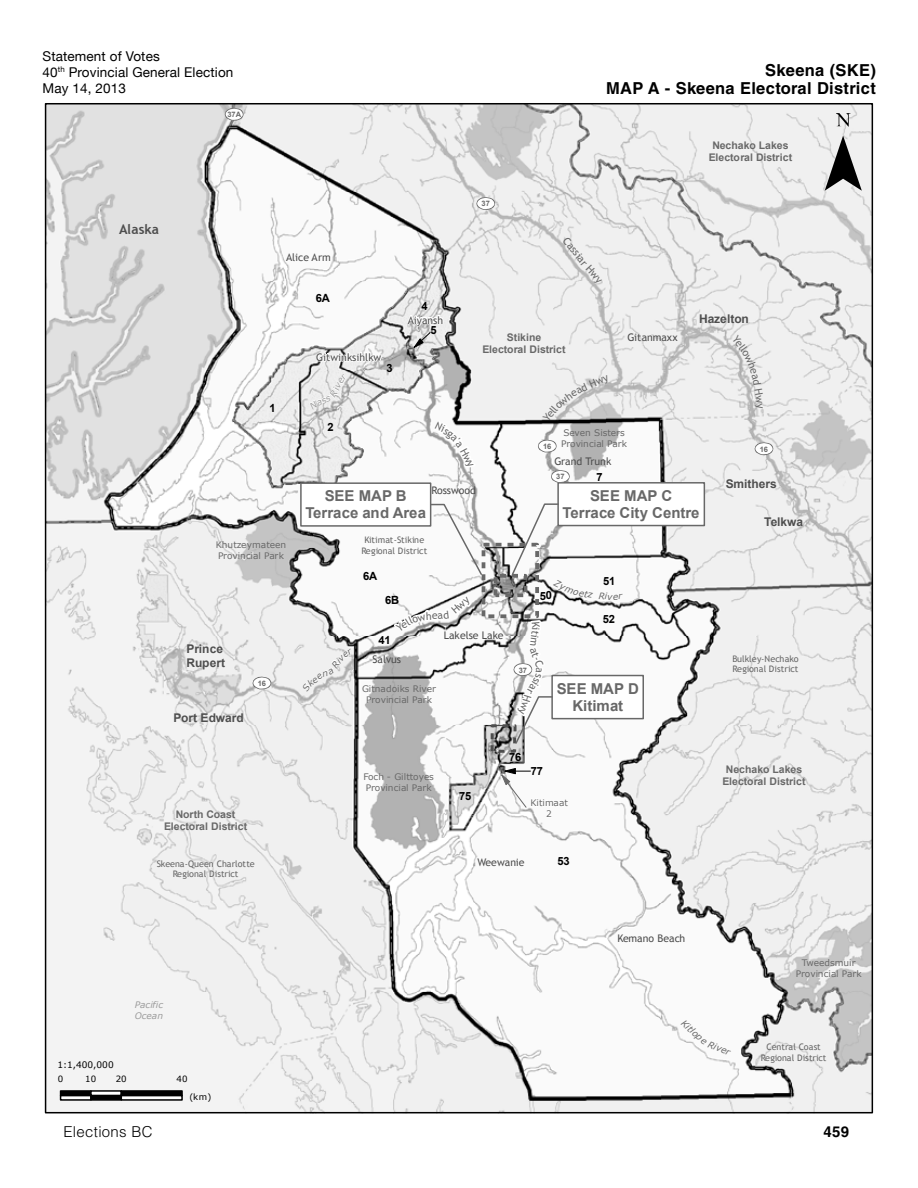
<style>
.page{position:relative;width:918px;height:1188px;background:#fff}
.page>*{position:absolute;margin:0;border:0;box-sizing:border-box;transform-origin:0 0}
.t1{font:700 16.5px/18.8px "Helvetica LT Std";letter-spacing:.02em;color:#000;text-align:right}
.t2{font:700 15px/17.2px "Arial";letter-spacing:-.005em;color:#686868;text-align:center}
.t3{font:300 15px "Helvetica LT Std";letter-spacing:.02em;color:#000}
.t4{font:700 15px "Helvetica LT Std";color:#000}
.t5{font:13.5px/16.2px "Helvetica Neue LT";letter-spacing:.01em;color:#000}
.t6{font:700 13.5px "Trebuchet MS";letter-spacing:-.015em;color:#4e4e4e}
.t7{font:700 12px/13.8px "Arial";letter-spacing:.005em;color:#4e4e4e}
.t8{font:700 11.25px "Arial";color:#000}
.t9{font:700 10.5px/12px "Arial";letter-spacing:-.005em;color:#686868;text-align:center}
.t10{font:10.5px "Trebuchet MS";letter-spacing:-.005em;color:#4e4e4e}
.t11{font:10.5px "Trebuchet MS";color:#686868}
.t12{font:9px/10.8px "Verdana";letter-spacing:-.01em;color:#686868}
.t13{font:9px/10.5px "Trebuchet MS";letter-spacing:-.005em;color:#686868;text-align:center}
.t14{font:italic 9px/10.8px "Verdana";color:#9c9c9c}
.t15{font:9px "Verdana";letter-spacing:-.01em;color:#000}
.t16{font:italic 9px "Verdana";color:#686868}
.t17{font:8.55px "Verdana";letter-spacing:.015em;color:#000}
.t18{font:700 7.5px "Arial";letter-spacing:-.005em;color:#686868}
</style>
<div class="page">
<img style="left:48px;top:106px;width:822px;height:1004px">
<div style="left:557px;top:482px;width:148px;height:44px;background:#fff;border:2px solid #686868"></div>
<svg style="left:253px;top:677px;width:18px;height:12px"></svg>
<svg style="left:551px;top:470px;width:19px;height:13px"></svg>
<svg style="left:225px;top:108px;width:19px;height:13px"></svg>
<svg style="left:755px;top:442px;width:18px;height:13px"></svg>
<svg style="left:538px;top:440px;width:19px;height:12px"></svg>
<svg style="left:476px;top:197px;width:19px;height:13px"></svg>
<div style="left:551px;top:675px;width:93px;height:44px;background:#fff;border:2px solid #686868"></div>
<div style="left:300px;top:482px;width:131px;height:45px;background:#fff;border:2px solid #686868"></div>
<svg style="left:825px;top:113px;width:37px;height:78px"></svg>
<svg style="left:60px;top:1096px;width:30px;height:5px"></svg>
<svg style="left:60px;top:1090px;width:30px;height:6px"></svg>
<svg style="left:90px;top:1096px;width:31px;height:5px"></svg>
<svg style="left:90px;top:1090px;width:31px;height:6px"></svg>
<svg style="left:121px;top:1096px;width:62px;height:5px"></svg>
<svg style="left:121px;top:1090px;width:62px;height:6px"></svg>
<svg style="left:316px;top:294px;width:14px;height:8px"></svg>
<svg style="left:364px;top:572px;width:13px;height:8px"></svg>
<svg style="left:742px;top:350px;width:21px;height:59px"></svg>
<svg style="left:586px;top:265px;width:16px;height:20px"></svg>
<svg style="left:542px;top:375px;width:68px;height:47px"></svg>
<svg style="left:431px;top:414px;width:48px;height:55px"></svg>
<svg style="left:692px;top:1030px;width:23px;height:19px"></svg>
<svg style="left:599px;top:592px;width:24px;height:8px"></svg>
<svg style="left:302px;top:647px;width:51px;height:45px"></svg>
<svg style="left:558px;top:857px;width:11px;height:8px"></svg>
<svg style="left:597px;top:473px;width:5px;height:8px"></svg>
<svg style="left:328px;top:423px;width:5px;height:8px"></svg>
<svg style="left:270px;top:403px;width:4px;height:9px"></svg>
<svg style="left:309px;top:351px;width:83px;height:60px"></svg>
<svg style="left:604px;top:577px;width:10px;height:8px"></svg>
<svg style="left:603px;top:615px;width:12px;height:9px"></svg>
<svg style="left:460px;top:792px;width:11px;height:8px"></svg>
<svg style="left:386px;top:503px;width:207px;height:258px"></svg>
<svg style="left:406px;top:302px;width:38px;height:47px"></svg>
<svg style="left:500px;top:767px;width:69px;height:51px"></svg>
<h3 class="t5" style="left:43px;top:48px;width:192px">Statement of Votes<br>40<sup>th</sup> Provincial General Election<br>May 14, 2013</h3>
<h3 class="t6" style="left:119px;top:221px;width:41px">Alaska</h3>
<p class="t18" style="left:227px;top:110px;width:15px">37A</p>
<h1 class="t1" style="left:606px;top:60px;width:271px">Skeena (SKE)<br>MAP A - Skeena Electoral District</h1>
<p class="t10" style="left:286px;top:251px;width:46px">Alice Arm</p>
<p class="t10" style="left:316px;top:351px;width:67px">Gitwinksihlkw</p>
<p class="t10" style="left:408px;top:314px;width:37px">Aiyansh</p>
<p class="t18" style="left:482px;top:199px;width:10px">37</p>
<p class="t11" style="left:570px;top:235px;width:34px;rotate:51deg">Cassiar</p>
<p class="t9" style="left:482px;top:332px;width:85px">Stikine<br>Electoral District</p>
<p class="t9" style="left:709px;top:139px;width:85px">Nechako Lakes<br>Electoral District</p>
<p class="t10" style="left:627px;top:331px;width:52px">Gitanmaxx</p>
<h3 class="t7" style="left:699px;top:312px;width:51px">Hazelton</h3>
<p class="t11" style="left:740px;top:333px;width:18px;rotate:54deg">Yell</p>
<p class="t18" style="left:543px;top:441px;width:10px">16</p>
<p class="t12" style="left:561px;top:428px;width:68px">Seven Sisters<br>Provincial Park</p>
<p class="t10" style="left:554px;top:455px;width:59px">Grand Trunk</p>
<p class="t18" style="left:760px;top:444px;width:10px">16</p>
<p class="t10" style="left:432px;top:484px;width:46px">Rosswood</p>
<h2 class="t2" style="left:305px;top:488px;width:122px">SEE MAP B<br>Terrace and Area</h2>
<p class="t18" style="left:556px;top:472px;width:10px">37</p>
<h2 class="t2" style="left:563px;top:487px;width:138px">SEE MAP C<br>Terrace City Centre</h2>
<h3 class="t7" style="left:726px;top:477px;width:53px">Smithers</h3>
<h3 class="t7" style="left:764px;top:516px;width:40px">Telkwa</h3>
<p class="t12" style="left:216px;top:539px;width:72px">Khutzeymateen<br>Provincial Park</p>
<h3 class="t7" style="left:187px;top:642px;width:40px">Prince<br>Rupert</h3>
<h3 class="t7" style="left:173px;top:712px;width:72px">Port Edward</h3>
<p class="t18" style="left:258px;top:678px;width:10px">16</p>
<p class="t9" style="left:164px;top:808px;width:85px">North Coast<br>Electoral District</p>
<p class="t13" style="left:157px;top:858px;width:99px">Skeena-Queen Charlotte<br>Regional District</p>
<p class="t15" style="left:58px;top:1058px;width:58px">1:1,400,000</p>
<p class="t14" style="left:135px;top:999px;width:30px">Pacific<br>Ocean</p>
<p class="t17" style="left:58px;top:1073px;width:7px">0</p>
<p class="t17" style="left:85px;top:1073px;width:13px">10</p>
<p class="t17" style="left:116px;top:1073px;width:13px">20</p>
<p class="t17" style="left:176px;top:1073px;width:13px">40</p>
<p class="t17" style="left:190px;top:1091px;width:23px">(km)</p>
<p class="t13" style="left:361px;top:535px;width:67px">Kitimat-Stikine<br>Regional District</p>
<p class="t8" style="left:378px;top:632px;width:14px">41</p>
<p class="t10" style="left:444px;top:629px;width:61px">Lakelse Lake</p>
<p class="t10" style="left:373px;top:654px;width:30px">Salvus</p>
<p class="t18" style="left:519px;top:665px;width:10px">37</p>
<p class="t13" style="left:732px;top:654px;width:68px;text-align:left">Bulkley-Nechako<br>Regional District</p>
<p class="t12" style="left:362px;top:684px;width:75px;text-align:center">Gitnadoiks River<br>Provincial Park</p>
<h2 class="t2" style="left:557px;top:680px;width:84px">SEE MAP D<br>Kitimat</h2>
<p class="t12" style="left:363px;top:772px;width:72px">Foch - Gilttoyes<br>Provincial Park</p>
<p class="t9" style="left:722px;top:763px;width:85px">Nechako Lakes<br>Electoral District</p>
<p class="t12" style="left:530px;top:797px;width:39px;text-align:center">Kitimaat<br>2</p>
<p class="t10" style="left:477px;top:856px;width:49px">Weewanie</p>
<p class="t10" style="left:617px;top:932px;width:69px">Kemano Beach</p>
<p class="t16" style="left:687px;top:1017px;width:16px;rotate:43deg">Kitl</p>
<p class="t16" style="left:716px;top:1040px;width:19px;rotate:21deg">iver</p>
<p class="t12" style="left:796px;top:957px;width:68px;text-align:center">Tweedsmuir<br>Provincial Park</p>
<p class="t13" style="left:761px;top:1042px;width:67px">Central Coast<br>Regional District</p>
<h2 class="t3" style="left:64px;top:1122px;width:91px">Elections BC</h2>
<h2 class="t4" style="left:823px;top:1122px;width:27px">459</h2>
</div>
